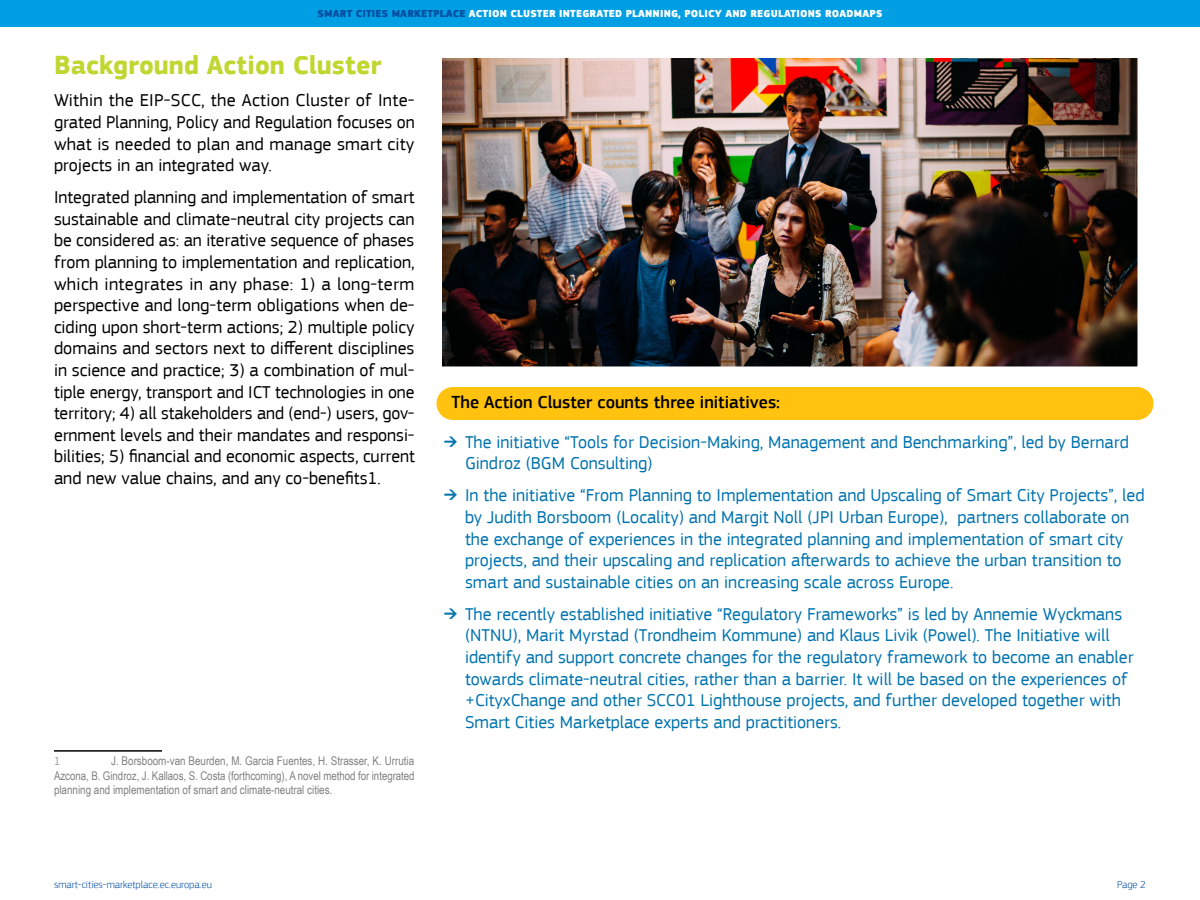
<style>
.page{position:relative;width:1200px;height:900px;background:#fff}
.page>*{position:absolute;margin:0;border:0;box-sizing:border-box;transform-origin:0 0}
.t1{font:700 27px "EC Square Sans Pro";color:#bfd730}
.t2{font:18px/21.6px "EC Square Sans Pro";color:#0073ae}
.t3{font:18px/21.6px "EC Square Sans Pro";color:#000;text-align:justify}
.LINKS_YELLOW{font:500 18px "EC Square Sans Pro";color:#000}
.Footnote_text{font:12px/14.4px "Arial Narrow";color:#808080;text-align:justify}
.Footnote_text-2{font:300 12px "EC Square Sans Pro";color:#808080}
.t4{font:900 10.5px "EC Square Sans Pro Extra";letter-spacing:.02em;color:#fff}
.t5{font:300 10.5px "EC Square Sans Pro";color:#034ea2}
.s1{color:#034ea2}
</style>
<div class="page">
<div style="left:0;top:0;width:1200px;height:27px;background:#009fe3"></div>
<hr style="left:54px;top:750px;width:108px;height:2px;background:#000">
<img style="left:442px;top:58px;width:696px;height:309px">
<div style="left:436px;top:387px;width:718px;height:33px;background:#ffc20e;border-radius:16px"></div>
<p class="t4" style="left:318px;top:7px;width:253px"><span class="s1">SMART CITIES MARKETPLACE</span> ACTION CLUSTER INTEGRATED</p>
<p class="t4" style="left:626px;top:7px;width:14px">PLANNING</p>
<p class="t4" style="left:678px;top:7px;width:20px">, POLICY</p>
<p class="t4" style="left:725px;top:7px;width:9px">AND</p>
<p class="t4" style="left:750px;top:7px;width:15px">REGULATIONS</p>
<p class="t4" style="left:825px;top:7px;width:59px">ROADMAPS</p>
<h1 class="t1" style="left:54px;top:49px;width:329px">Background Action Cluster</h1>
<p class="t3" style="left:54px;top:90px;width:362px">Within the EIP-SCC, the Action Cluster of Inte&shy;grated Planning, Policy and Regulation focuses on what is needed to plan and manage smart city projects in an integrated way.</p>
<p class="t3" style="left:54px;top:187px;width:362px">Integrated planning and implementation of smart sustainable and climate-neutral city projects can be considered as: an iterative sequence of phases from planning to implementation and replication, which integrates in any phase: 1) a long-term perspective and long-term obligations when de&shy;ciding upon short-term actions; 2) multiple policy domains and sectors next to different disciplines in science and practice; 3) a combination of mul&shy;tiple energy, transport and ICT technologies in one territory; 4) all stakeholders and (end-) users, gov&shy;ernment levels and their mandates and responsi&shy;bilities; 5) financial and economic aspects, current and new value chains, and any co-benefits1.</p>
<p class="Footnote_text" style="left:54px;top:753px;width:362px;text-indent:57px">J. Borsboom-van Beurden, M. Garcia Fuentes, H. Strasser, K. Urrutia Azcona, B. Gindroz, J. Kallaos, S. Costa (forthcoming), A novel method for integrated planning and implementation of smart and climate-neutral cities.</p>
<p class="Footnote_text-2" style="left:54px;top:754px;width:8px">1</p>
<p class="LINKS_YELLOW" style="left:452px;top:392px;width:330px">The Action Cluster counts three initiatives:</p>
<p class="t2" style="left:465px;top:431px;width:665px;text-indent:-21px">➔ The initiative “Tools for Decision-Making, Management and Benchmarking”, led by Bernard<br>Gindroz (BGM Consulting)</p>
<p class="t2" style="left:465px;top:485px;width:681px;text-indent:-21px">➔ In the initiative “From Planning to Implementation and Upscaling of Smart City Projects”, led by Judith Borsboom (Locality) and Margit Noll (JPI Urban Europe), partners collaborate on the exchange of experiences in the integrated planning and implementation of smart city projects, and their upscaling and replication afterwards to achieve the urban transition to smart and sustainable cities on an increasing scale across Europe.</p>
<p class="t2" style="left:465px;top:603px;width:670px;text-indent:-21px">➔ The recently established initiative “Regulatory Frameworks” is led by Annemie Wyckmans (NTNU), Marit Myrstad (Trondheim Kommune) and Klaus Livik (Powel). The Initiative will identify and support concrete changes for the regulatory framework to become an enabler towards climate-neutral cities, rather than a barrier. It will be based on the experiences of +CityxChange and other SCC01 Lighthouse projects, and further developed together with Smart Cities Marketplace experts and practitioners.</p>
<p class="t5" style="left:54px;top:879px;width:159px">smart-cities-marketplace.ec.europa.eu</p>
<p class="t5" style="left:1117px;top:879px;width:30px">Page 2</p>
</div>
